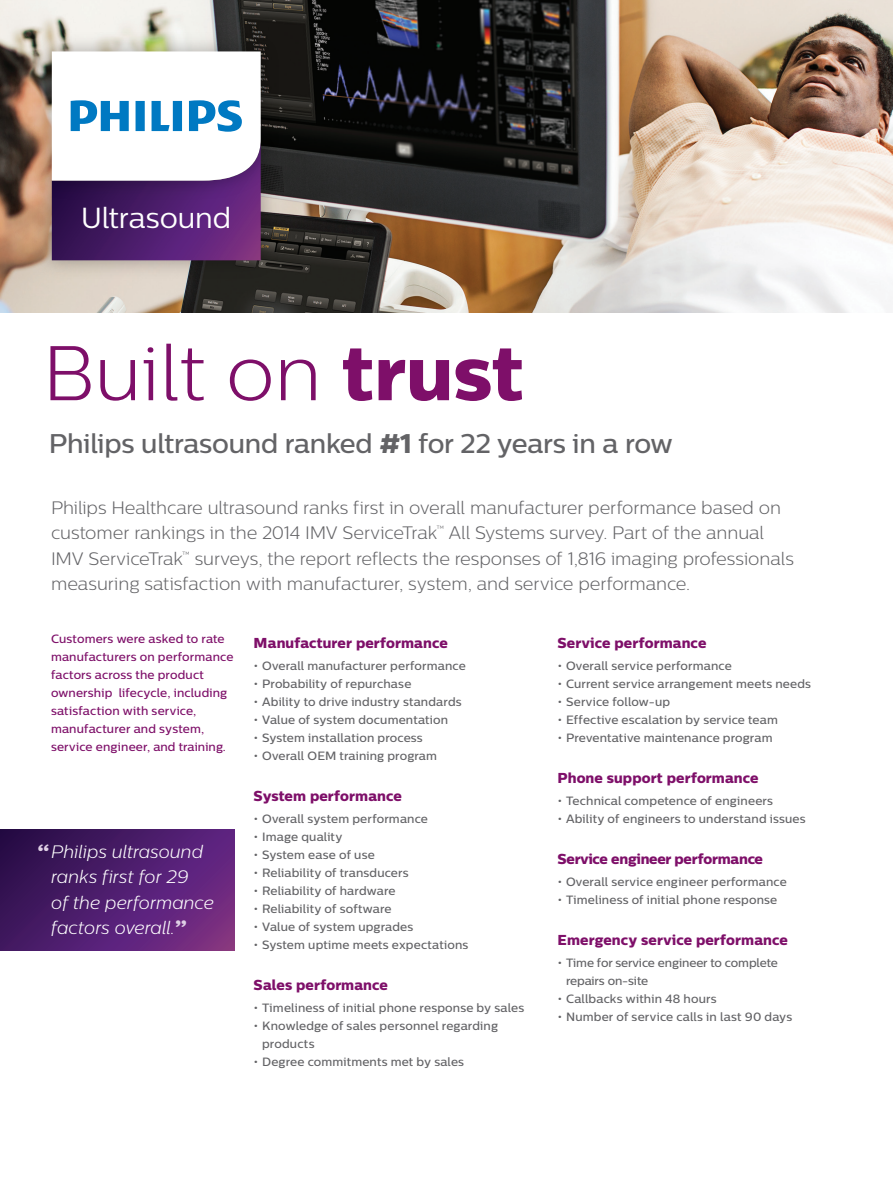
<style>
.page{position:relative;width:893px;height:1188px;background:#fff}
.page>*{position:absolute;margin:0;border:0;box-sizing:border-box;transform-origin:0 0}
.t1{font:300 77.25px "Centrale Sans";color:#7e0f69}
.t2{font:28.95px "Centrale Sans";letter-spacing:-.005em;color:#fff}
.t3{font:500 27px "Centrale Sans";letter-spacing:-.01em;color:#636366}
.t4{font:300 18px/25.5px "Centrale Sans";letter-spacing:-.005em;color:#636366}
.t5{font:italic 300 18px/25.5px "Centrale Sans";letter-spacing:-.005em;color:#fff}
.t6{font:14.4px "Centrale Sans X Bold";letter-spacing:.005em;color:#7e0f69}
.t7{font:14.4px "Centrale Sans X Bold";letter-spacing:-.02em;color:#7e0f69}
.t8{font:500 12px/18px "Centrale Sans";letter-spacing:.01em;color:#636366}
.t9{font:500 12px/18px "Centrale Sans";letter-spacing:.01em;color:#7e0f69}
.t10{font:500 12px/18px "Centrale Sans";letter-spacing:-.01em;color:#636366}
.s1{font-family:"Centrale Sans X Bold";font-weight:400}
.s2{font-family:"Centrale Sans X Bold";font-weight:400;font-size:24px;color:#dfd0e5}
</style>
<div class="page">
<img style="left:0;top:0;width:893px;height:313px">
<svg style="left:0;top:830px;width:234px;height:120px;background:#501e6d"></svg>
<img style="left:27px;top:206px;width:259px;height:80px">
<img style="left:27px;top:26px;width:259px;height:180px">
<svg style="left:52px;top:51px;width:209px;height:209px"></svg>
<h2 class="t2" style="left:81px;top:201px;width:152px">Ultrasound</h2>
<h1 class="t1" style="left:43px;top:329px;width:483px">Built on <span class="s1">trust</span></h1>
<h3 class="t3" style="left:49px;top:427px;width:625px">Philips ultrasound ranked <span class="s1">#1</span> for 22 years in a row</h3>
<p class="t4" style="left:51px;top:494px;width:745px">Philips Healthcare ultrasound ranks first in overall manufacturer performance based on customer rankings in the 2014 IMV ServiceTrak<sup>™</sup> All Systems survey. Part of the annual IMV ServiceTrak<sup>™</sup> surveys, the report reflects the responses of 1,816 imaging professionals measuring satisfaction with manufacturer, system, and service performance.</p>
<p class="t9" style="left:51px;top:630px;width:184px">Customers were asked to rate manufacturers on performance factors across the product ownership lifecycle, including satisfaction with service, manufacturer and system, service engineer, and training.</p>
<h3 class="t5" style="left:51px;top:838px;width:164px;text-indent:-15px"><span class="s2">“</span>Philips ultrasound ranks first for 29<br>of the performance factors overall.<span class="s2">”</span></h3>
<p class="t6" style="left:254px;top:634px;width:196px">Manufacturer performance</p>
<p class="t8" style="left:254px;top:657px;width:214px">• Overall manufacturer performance</p>
<p class="t8" style="left:254px;top:675px;width:159px">• Probability of repurchase</p>
<p class="t8" style="left:254px;top:693px;width:210px">• Ability to drive industry standards</p>
<p class="t8" style="left:254px;top:711px;width:196px">• Value of system documentation</p>
<p class="t8" style="left:254px;top:729px;width:171px">• System installation process</p>
<p class="t8" style="left:254px;top:747px;width:185px">• Overall OEM training program</p>
<p class="t6" style="left:254px;top:787px;width:150px">System performance</p>
<p class="t8" style="left:254px;top:810px;width:176px">• Overall system performance</p>
<p class="t8" style="left:254px;top:828px;width:90px">• Image quality</p>
<p class="t8" style="left:254px;top:846px;width:123px">• System ease of use</p>
<p class="t8" style="left:254px;top:864px;width:157px">• Reliability of transducers</p>
<p class="t8" style="left:254px;top:882px;width:143px">• Reliability of hardware</p>
<p class="t8" style="left:254px;top:900px;width:140px">• Reliability of software</p>
<p class="t8" style="left:254px;top:918px;width:161px">• Value of system upgrades</p>
<p class="t8" style="left:254px;top:936px;width:216px">• System uptime meets expectations</p>
<p class="t6" style="left:254px;top:976px;width:136px">Sales performance</p>
<p class="t8" style="left:254px;top:999px;width:272px">• Timeliness of initial phone response by sales</p>
<p class="t8" style="left:262px;top:1017px;width:237px;text-indent:-9px">• Knowledge of sales personnel regarding products</p>
<p class="t8" style="left:254px;top:1053px;width:212px">• Degree commitments met by sales</p>
<p class="t6" style="left:558px;top:634px;width:150px">Service performance</p>
<p class="t8" style="left:558px;top:657px;width:176px">• Overall service performance</p>
<p class="t8" style="left:558px;top:675px;width:255px">• Current service arrangement meets needs</p>
<p class="t8" style="left:558px;top:693px;width:114px">• Service follow-up</p>
<p class="t8" style="left:558px;top:711px;width:222px">• Effective escalation by service team</p>
<p class="t8" style="left:558px;top:729px;width:216px">• Preventative maintenance program</p>
<p class="t6" style="left:558px;top:769px;width:203px">Phone support performance</p>
<p class="t8" style="left:558px;top:792px;width:217px">• Technical competence of engineers</p>
<p class="t8" style="left:558px;top:810px;width:250px">• Ability of engineers to understand issues</p>
<p class="t7" style="left:558px;top:850px;width:207px">Service engineer performance</p>
<p class="t8" style="left:558px;top:873px;width:231px">• Overall service engineer performance</p>
<p class="t8" style="left:558px;top:891px;width:221px">• Timeliness of initial phone response</p>
<p class="t6" style="left:558px;top:931px;width:232px">Emergency service performance</p>
<p class="t10" style="left:566px;top:954px;width:213px;text-indent:-9px">• Time for service engineer to complete repairs on-site</p>
<p class="t8" style="left:558px;top:990px;width:161px">• Callbacks within 48 hours</p>
<p class="t8" style="left:558px;top:1008px;width:236px">• Number of service calls in last 90 days</p>
</div>
